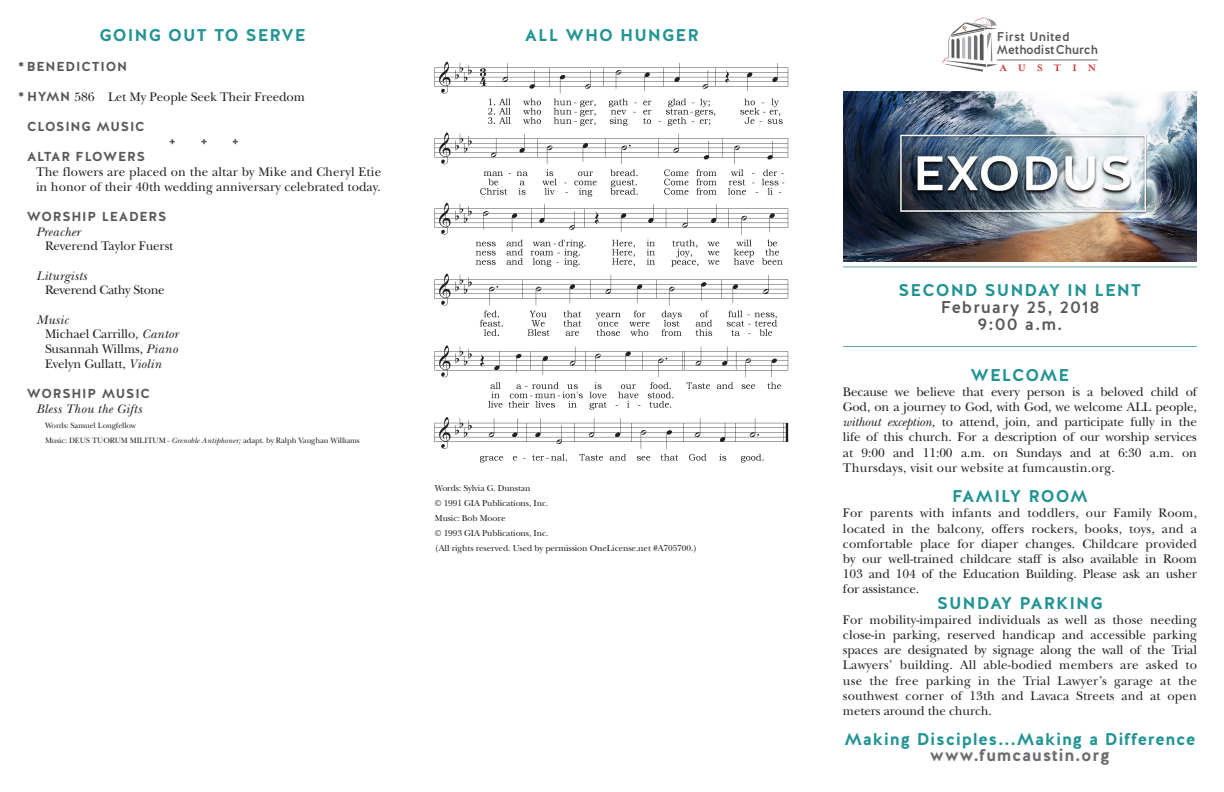
<style>
.page{position:relative;width:1224px;height:792px;background:#fff}
.page>*{position:absolute;margin:0;border:0;box-sizing:border-box;transform-origin:0 0}
.t1{font:700 17px "Halis R";letter-spacing:.06em;color:#229493}
.t2{font:700 17px "Halis R";letter-spacing:.04em;color:#229493}
.t3{font:500 17px "Halis R";letter-spacing:.06em;color:#57585a}
.t4{font:700 17px "Halis R";letter-spacing:.04em;color:#6c6d70}
.t5{font:13px/15.2px "New Baskerville Std";letter-spacing:-.01em;color:#231f20;text-align:justify}
.t6{font:700 13px "Halis R";letter-spacing:.06em;color:#57585a}
.t7{font:italic 13px "New Baskerville Std";letter-spacing:.02em;color:#231f20}
.t8{font:500 12.7px/13.5px "Halis R";letter-spacing:.005em;color:#57585a}
.t9{font:700 10.8px "Mrs Eaves";letter-spacing:1em;color:#ce3534;scale:1.04 1}
.t10{font:9px "New Baskerville Std";letter-spacing:-.01em;color:#231f20}
.t11{font:8px "New Baskerville Std";letter-spacing:-.01em;color:#231f20}
.s1{font-family:"Halis R";font-weight:700;color:#57585a}
.s2{font-style:italic}
</style>
<div class="page">
<hr style="left:997px;top:60px;width:100px;height:1px;background:#6c6d70">
<svg style="left:943px;top:18px;width:55px;height:54px"></svg>
<hr style="left:843px;top:266px;width:354px;height:1px;background:#5da5a5">
<hr style="left:843px;top:346px;width:354px;height:1px;background:#5da5a5">
<img style="left:843px;top:92px;width:354px;height:170px">
<img style="left:435px;top:62px;width:354px;height:401px">
<p class="t1" style="left:99px;top:24px;width:208px">GOING OUT TO SERVE</p>
<p class="t6" style="left:18px;top:58px;width:111px">* BENEDICTION</p>
<p class="t5" style="left:18px;top:89px;width:288px"><span class="s1">* HYMN</span> 586 Let My People Seek Their Freedom</p>
<p class="t6" style="left:27px;top:118px;width:119px">CLOSING MUSIC</p>
<p class="t6" style="left:169px;top:133px;width:9px">+</p>
<p class="t6" style="left:200px;top:133px;width:9px">+</p>
<p class="t6" style="left:232px;top:133px;width:9px">+</p>
<p class="t6" style="left:27px;top:148px;width:120px">ALTAR FLOWERS</p>
<p class="t5" style="left:36px;top:164px;width:347px">The flowers are placed on the altar by Mike and Cheryl Etie in honor of their 40th wedding anniversary celebrated today.</p>
<p class="t6" style="left:27px;top:208px;width:141px">WORSHIP LEADERS</p>
<p class="t7" style="left:36px;top:224px;width:46px">Preacher</p>
<p class="t5" style="left:45px;top:239px;width:130px">Reverend Taylor Fuerst</p>
<p class="t7" style="left:36px;top:268px;width:53px">Liturgists</p>
<p class="t5" style="left:45px;top:283px;width:121px">Reverend Cathy Stone</p>
<p class="t7" style="left:36px;top:312px;width:34px">Music</p>
<p class="t5" style="left:45px;top:327px;width:135px">Michael Carrillo, <span class="s2">Cantor</span></p>
<p class="t5" style="left:45px;top:341px;width:134px">Susannah Willms, <span class="s2">Piano</span></p>
<p class="t5" style="left:45px;top:356px;width:118px">Evelyn Gullatt, <span class="s2">Violin</span></p>
<p class="t6" style="left:27px;top:385px;width:125px">WORSHIP MUSIC</p>
<p class="t7" style="left:36px;top:401px;width:107px">Bless Thou the Gifts</p>
<p class="t11" style="left:45px;top:421px;width:93px">Words: Samuel Longfellow</p>
<p class="t11" style="left:45px;top:436px;width:316px">Music: DEUS TUORUM MILITUM - <span class="s2">Grenoble Antiphoner;</span> adapt. by Ralph Vaughan Williams</p>
<p class="t1" style="left:525px;top:24px;width:176px">ALL WHO HUNGER</p>
<p class="t10" style="left:435px;top:482px;width:97px">Words: Sylvia G. Dunstan</p>
<p class="t10" style="left:435px;top:497px;width:115px">© 1991 GIA Publications, Inc.</p>
<p class="t10" style="left:435px;top:512px;width:72px">Music: Bob Moore</p>
<p class="t10" style="left:435px;top:527px;width:115px">© 1993 GIA Publications, Inc.</p>
<p class="t10" style="left:435px;top:542px;width:264px">(All rights reserved. Used by permission OneLicense.net #A705700.)</p>
<p class="t8" style="left:997px;top:30px;width:103px">First United<br>MethodistChurch</p>
<p class="t9" style="left:1000px;top:62px;width:94px">AUSTIN</p>
<p class="t1" style="left:899px;top:279px;width:244px">SECOND SUNDAY IN LENT</p>
<p class="t3" style="left:941px;top:296px;width:160px">February 25, 2018</p>
<p class="t3" style="left:978px;top:313px;width:86px">9:00 a.m.</p>
<p class="t1" style="left:971px;top:364px;width:100px">WELCOME</p>
<p class="t5" style="left:843px;top:384px;width:356px">Because we believe that every person is a beloved child of God, on a journey to God, with God, we welcome ALL people, <span class="s2">without exception,</span> to attend, join, and participate fully in the life of this church. For a description of our worship services at 9:00 and 11:00 a.m. on Sundays and at 6:30 a.m. on Thursdays, visit our website at fumcaustin.org.</p>
<p class="t1" style="left:952px;top:485px;width:137px">FAMILY ROOM</p>
<p class="t5" style="left:843px;top:506px;width:356px">For parents with infants and toddlers, our Family Room, located in the balcony, offers rockers, books, toys, and a comfortable place for diaper changes. Childcare provided by our well-trained childcare staff is also available in Room 103 and 104 of the Education Building. Please ask an usher for assistance.</p>
<p class="t1" style="left:937px;top:592px;width:167px">SUNDAY PARKING</p>
<p class="t5" style="left:843px;top:612px;width:356px">For mobility-impaired individuals as well as those needing close-in parking, reserved handicap and accessible parking spaces are designated by signage along the wall of the Trial Lawyers’ building. All able-bodied members are asked to use the free parking in the Trial Lawyer’s garage at the southwest corner of 13th and Lavaca Streets and at open meters around the church.</p>
<p class="t2" style="left:844px;top:729px;width:353px">Making Disciples...Making a Difference</p>
<p class="t4" style="left:930px;top:744px;width:182px">www.fumcaustin.org</p>
</div>
